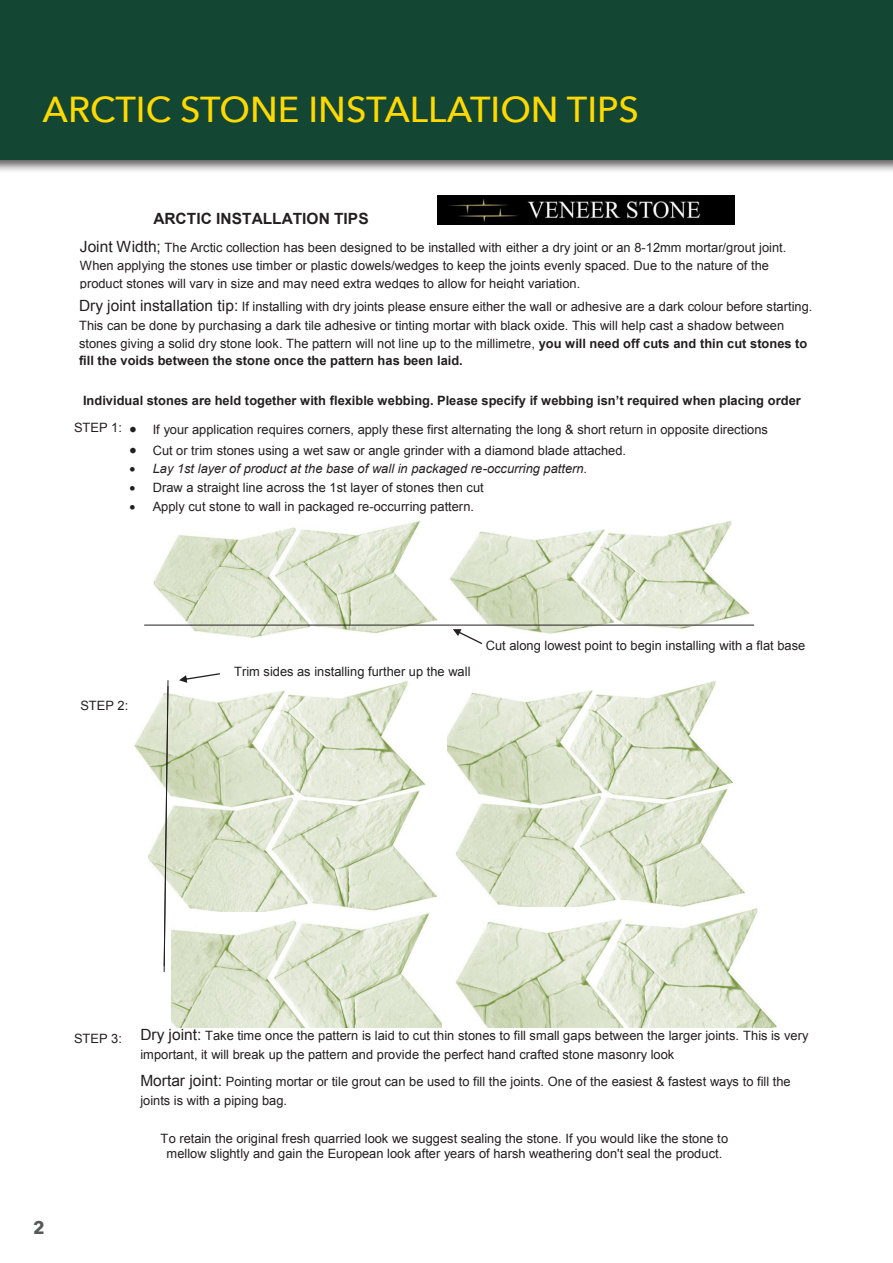
<style>
.page{position:relative;width:893px;height:1263px;background:#fff}
.page>*{position:absolute;margin:0;border:0;box-sizing:border-box;transform-origin:0 0}
.t1{font:500 36px "Avenir Next";color:#ffd900}
.t2{font:700 18px "Avenir Next";color:#57585a}
.t3{font:700 15.45px "Arial";color:#231f20}
.t4{font:12.9px/18.9px "Arial";color:#231f20}
.t5{font:700 12.9px/17.5px "Arial";color:#231f20}
.t6{font:italic 12.9px "Arial";color:#231f20}
.s1{font-size:15.45px}
.s2{font-weight:400}
.s3{font-style:inherit}
</style>
<div class="page">
<img style="left:437px;top:196px;width:297px;height:29px">
<img style="left:447px;top:680px;width:299px;height:227px">
<img style="left:134px;top:689px;width:304px;height:223px">
<img style="left:172px;top:912px;width:270px;height:113px">
<img style="left:455px;top:908px;width:321px;height:117px">
<svg style="left:179px;top:673px;width:41px;height:10px"></svg>
<img style="left:377px;top:680px;width:173px;height:9px">
<img style="left:134px;top:698px;width:29px;height:22px">
<svg style="left:163px;top:680px;width:6px;height:292px"></svg>
<img style="left:447px;top:521px;width:308px;height:113px">
<img style="left:144px;top:521px;width:303px;height:117px">
<hr style="left:144px;top:625px;width:610px;height:1px;background:#231f20">
<svg style="left:453px;top:629px;width:29px;height:15px"></svg>
<img style="left:174px;top:1025px;width:603px;height:3px">
<div style="left:0;top:0;width:893px;height:173px;background:#231f20;opacity:.75"></div>
<div style="left:0;top:0;width:893px;height:159px;background:#144634"></div>
<p class="t1" style="left:43px;top:79px;width:598px">ARCTIC STONE INSTALLATION TIPS</p>
<p class="t3" style="left:154px;top:209px;width:217px">ARCTIC INSTALLATION TIPS</p>
<p class="t4" style="left:80px;top:238px;width:708px"><span class="s1">Joint Width;</span> The Arctic collection has been designed to be installed with either a dry joint or an 8-12mm mortar/grout joint.<br>When applying the stones use timber or plastic dowels/wedges to keep the joints evenly spaced. Due to the nature of the</p>
<p class="t4" style="left:80px;top:274px;width:502px">product stones will vary in size and may need extra wedges to allow for height variation.</p>
<p class="t4" style="left:79px;top:297px;width:735px"><span class="s1">Dry joint installation tip:</span> If installing with dry joints please ensure either the wall or adhesive are a dark colour before starting.<br>This can be done by purchasing a dark tile adhesive or tinting mortar with black oxide. This will help cast a shadow between</p>
<p class="t5" style="left:79px;top:335px;width:730px"><span class="s2">stones giving a solid dry stone look. The pattern will not line up to the millimetre,</span> you will need off cuts and thin cut stones to fill the voids between the stone once the pattern has been laid.</p>
<p class="t5" style="left:83px;top:392px;width:719px">Individual stones are held together with flexible webbing. Please specify if webbing <span class="s3">isn’t</span> required when placing order</p>
<p class="t4" style="left:129px;top:420px;width:640px">• If your application requires corners, apply these first alternating the long &amp; short return in opposite directions</p>
<p class="t4" style="left:129px;top:441px;width:498px">• Cut or trim stones using a wet saw or angle grinder with a diamond blade attached.</p>
<p class="t6" style="left:129px;top:460px;width:459px">• Lay 1st layer of product at the base of wall in packaged re-occurring pattern.</p>
<p class="t4" style="left:129px;top:478px;width:356px">• Draw a straight line across the 1st layer of stones then cut</p>
<p class="t4" style="left:129px;top:497px;width:346px">• Apply cut stone to wall in packaged re-occurring pattern.</p>
<p class="t4" style="left:74px;top:418px;width:49px">STEP 1:</p>
<p class="t4" style="left:80px;top:696px;width:49px">STEP 2:</p>
<p class="t4" style="left:234px;top:662px;width:238px">Trim sides as installing further up the wall</p>
<p class="t4" style="left:486px;top:636px;width:321px">Cut along lowest point to begin installing with a flat base</p>
<p class="t2" style="left:33px;top:1212px;width:13px">2</p>
<p class="t4" style="left:74px;top:1029px;width:49px">STEP 3:</p>
<p class="t4" style="left:140px;top:1026px;width:670px"><span class="s1">Dry joint:</span> Take time once the pattern is laid to cut thin stones to fill small gaps between the larger joints. This is very important, it will break up the pattern and provide the perfect hand crafted stone masonry look</p>
<p class="t4" style="left:140px;top:1072px;width:652px"><span class="s1">Mortar joint:</span> Pointing mortar or tile grout can be used to fill the joints. One of the easiest &amp; fastest ways to fill the</p>
<p class="t4" style="left:161px;top:1131px;width:569px;line-height:14.9px;text-align:center">To retain the original fresh quarried look we suggest sealing the stone. If you would like the stone to mellow slightly and gain the European look after years of harsh weathering don't seal the product.</p>
</div>
